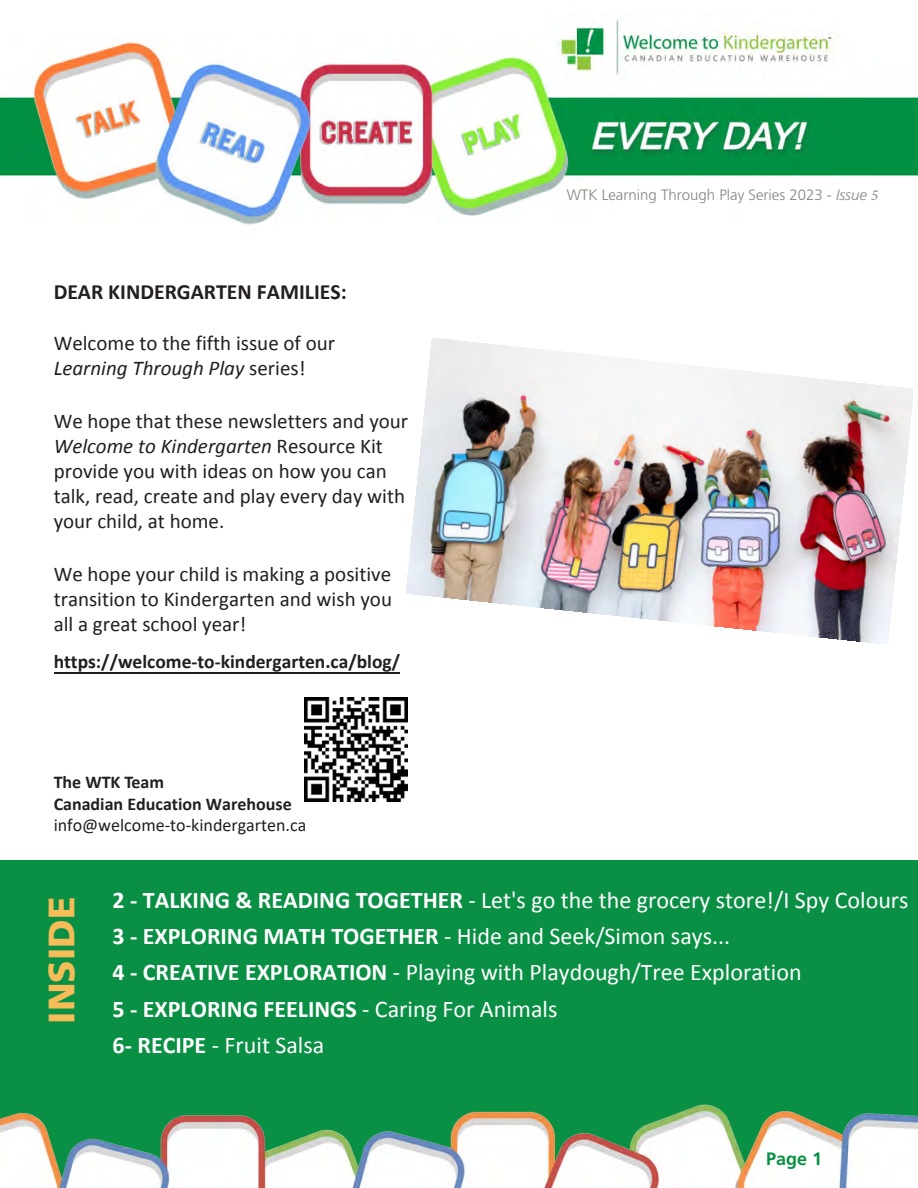
<style>
.page{position:relative;width:918px;height:1188px;background:#fff}
.page>*{position:absolute;margin:0;border:0;box-sizing:border-box;transform-origin:0 0}
.t1{font:900 36.75px "Frutiger LT Std";color:#f5bc58}
.t2{font:24px/36.3px "Calibri";color:#fff}
.t3{font:700 21.75px "Calibri";color:#231f20}
.t4{font:21px/25.2px "Calibri";color:#231f20}
.t5{font:700 19.5px "Calibri";color:#221e1f}
.t6{font:700 18px/21.6px "Calibri";color:#231f20}
.t7{font:18px "Calibri";color:#231f20}
.t8{font:700 18px "Frutiger LT Std";color:#0a9045}
.t9{font:300 15px "Frutiger LT Std";color:#848488}
.s1{font-style:italic}
.s2{font-family:"Minion Pro";font-weight:400;font-style:italic}
.s3{font-weight:700}
</style>
<div class="page">
<div style="left:0;top:860px;width:918px;height:328px;background:#0a9045"></div>
<img style="left:0;top:1104px;width:918px;height:84px">
<img style="left:0;top:42px;width:918px;height:184px">
<img style="left:543px;top:19px;width:328px;height:62px">
<div style="left:764px;top:205px;width:100px;height:85px;background:#fff"></div>
<img style="left:407px;top:339px;width:506px;height:305px">
<img style="left:304px;top:698px;width:104px;height:103px">
<hr style="left:54px;top:672px;width:346px;height:1px;background:#221e1f">
<p class="t3" style="left:54px;top:277px;width:295px">DEAR KINDERGARTEN FAMILIES:</p>
<p class="t4" style="left:54px;top:330px;width:283px">Welcome to the fifth issue of our<br><span class="s1">Learning Through Play</span> series!</p>
<p class="t4" style="left:54px;top:407px;width:356px">We hope that these newsletters and your <span class="s1">Welcome to Kindergarten</span> Resource Kit provide you with ideas on how you can talk, read, create and play every day with your child, at home.</p>
<p class="t4" style="left:54px;top:560px;width:340px;text-align:justify">We hope your child is making a positive transition to Kindergarten and wish you all a great school year!</p>
<p class="t5" style="left:54px;top:648px;width:348px">https://welcome-to-kindergarten.ca/blog/</p>
<p class="t6" style="left:54px;top:771px;width:240px">The WTK Team<br>Canadian Education Warehouse</p>
<p class="t7" style="left:54px;top:813px;width:254px">info@welcome-to-kindergarten.ca</p>
<p class="t9" style="left:567px;top:186px;width:313px">WTK Learning Through Play Series 2023 - <span class="s1">Issue</span> <span class="s2">5</span></p>
<p class="t1" style="left:39px;top:1024px;width:128px;rotate:-90deg">INSIDE</p>
<p class="t2" style="left:113px;top:881px;width:798px"><span class="s3">2 - TALKING &amp; READING TOGETHER</span> - Let's go the the grocery store!/I Spy Colours <span class="s3">3 - EXPLORING MATH TOG</span><span class="s3">ETH</span><span class="s3">ER</span> - Hide and Seek/Simon says...<br><span class="s3">4 - CREATIVE EXPLORATION</span> - Playing with Playdough/Tree Exploration<br><span class="s3">5</span> <span class="s3">- EXPLORING FEELINGS</span> - Caring For Animals<br><span class="s3">6- RECIPE</span> - Fruit Salsa</p>
<p class="t8" style="left:766px;top:1148px;width:58px">Page 1</p>
</div>
